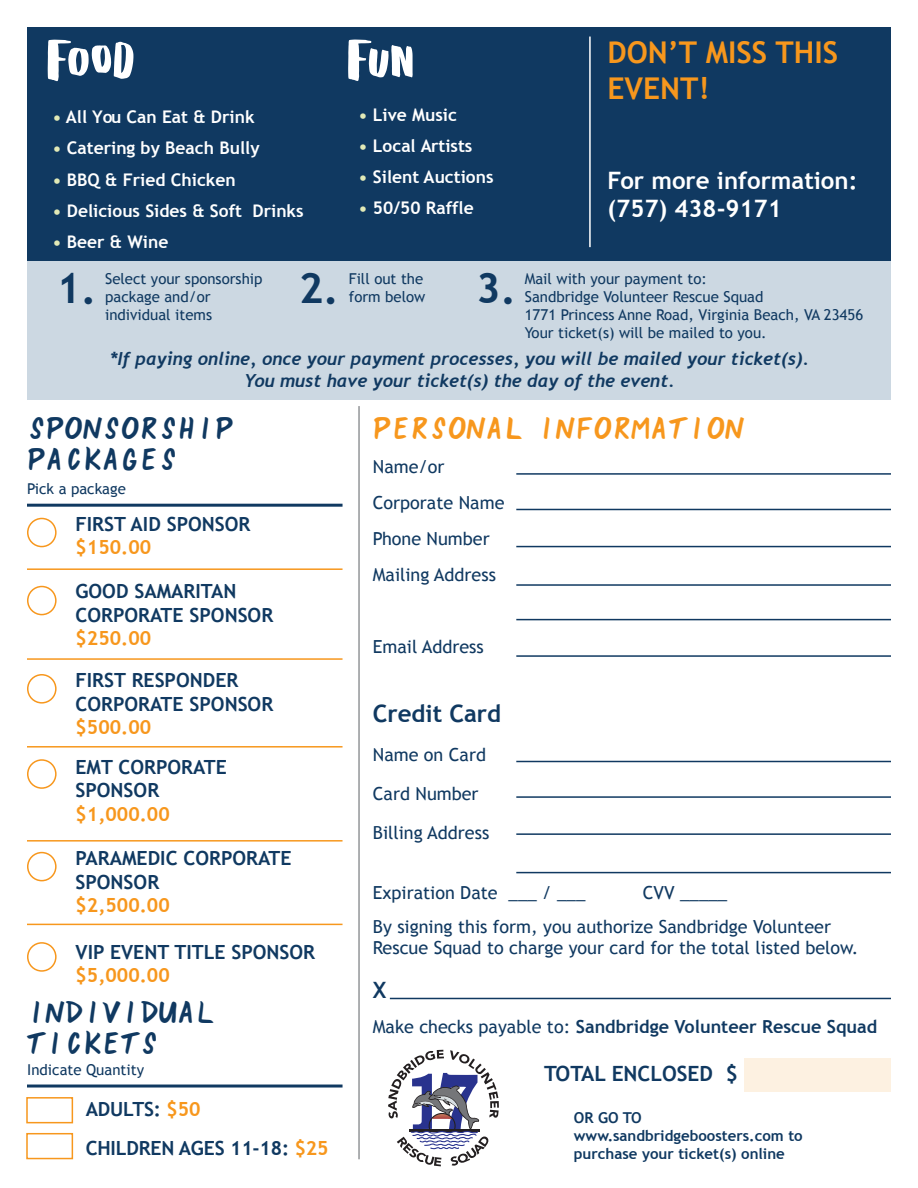
<style>
.page{position:relative;width:918px;height:1188px;background:#fff}
.page>*{position:absolute;margin:0;border:0;box-sizing:border-box;transform-origin:0 0}
.t1{font:700 42px "Trebuchet MS";color:#103961}
.t2{font:31.35px/31.5px "Lazy Hand";color:#103961}
.t3{font:31.35px "Lazy Hand";color:#f7971d}
.t4{font:700 30px/36px "Trebuchet MS";color:#f7971d}
.t5{font:700 24px/28.8px "Trebuchet MS";color:#fff}
.t6{font:700 24px "Trebuchet MS";color:#103961}
.t7{font:700 22.5px "Trebuchet MS";color:#103961}
.t8{font:700 21px "Trebuchet MS";color:#103961}
.t9{font:700 19.5px/23.4px "Trebuchet MS";color:#103961}
.t10{font:700 19.5px "Trebuchet MS";color:#f7971d}
.t11{font:18px/36px "Trebuchet MS";color:#103961}
.t12{font:italic 700 18px/21.6px "Trebuchet";color:#103961;text-align:center}
.t13{font:700 18px "Trebuchet MS";color:#103961}
.t14{font:700 17.4px "Trebuchet MS";color:#fff}
.t15{font:15px/18px "Trebuchet MS";color:#103961}
.t16{font:700 15px/18px "Trebuchet MS";color:#103961}
.s1{color:#e2eab7}
.s2{font-weight:400}
.s3{color:#f7971d}
</style>
<div class="page">
<div style="left:27px;top:27px;width:864px;height:234px;background:#103961"></div>
<hr style="left:516px;top:473px;width:375px;height:2px;background:#103961">
<hr style="left:516px;top:761px;width:375px;height:1px;background:#103961">
<hr style="left:516px;top:509px;width:375px;height:1px;background:#103961">
<hr style="left:516px;top:796px;width:375px;height:2px;background:#103961">
<hr style="left:516px;top:546px;width:375px;height:1px;background:#103961">
<hr style="left:516px;top:833px;width:375px;height:2px;background:#103961">
<hr style="left:516px;top:584px;width:375px;height:2px;background:#103961">
<hr style="left:516px;top:872px;width:375px;height:1px;background:#103961">
<hr style="left:516px;top:619px;width:375px;height:1px;background:#103961">
<hr style="left:516px;top:655px;width:375px;height:2px;background:#103961">
<hr style="left:390px;top:998px;width:501px;height:1px;background:#103961">
<div style="left:744px;top:1058px;width:147px;height:34px;background:#fdf1e1"></div>
<hr style="left:27px;top:568px;width:316px;height:2px;background:#f7971d">
<hr style="left:27px;top:504px;width:316px;height:3px;background:#103961">
<hr style="left:27px;top:1085px;width:316px;height:3px;background:#103961">
<hr style="left:27px;top:658px;width:316px;height:2px;background:#f7971d">
<hr style="left:27px;top:746px;width:316px;height:2px;background:#f7971d">
<hr style="left:27px;top:840px;width:316px;height:2px;background:#f7971d">
<div style="left:27px;top:518px;width:30px;height:29px;border:2px solid #f7971d;border-radius:50%"></div>
<div style="left:27px;top:586px;width:30px;height:29px;border:2px solid #f7971d;border-radius:50%"></div>
<div style="left:27px;top:674px;width:30px;height:30px;border:2px solid #f7971d;border-radius:50%"></div>
<div style="left:27px;top:759px;width:30px;height:30px;border:2px solid #f7971d;border-radius:50%"></div>
<div style="left:27px;top:852px;width:30px;height:29px;border:2px solid #f7971d;border-radius:50%"></div>
<hr style="left:27px;top:924px;width:316px;height:1px;background:#f7971d">
<div style="left:27px;top:942px;width:30px;height:30px;border:2px solid #f7971d;border-radius:50%"></div>
<hr style="left:589px;top:37px;width:2px;height:210px;background:#fff">
<div style="left:27px;top:261px;width:864px;height:139px;background:#ccd8e2"></div>
<div style="left:26px;top:1097px;width:47px;height:26px;border:2px solid #f7971d"></div>
<div style="left:26px;top:1133px;width:47px;height:26px;border:2px solid #f7971d"></div>
<hr style="left:358px;top:406px;width:2px;height:753px;background:#939598">
<svg style="left:388px;top:1050px;width:111px;height:116px"></svg>
<svg style="left:48px;top:40px;width:85px;height:41px"></svg>
<svg style="left:348px;top:40px;width:65px;height:41px"></svg>
<p class="t14" style="left:52px;top:106px;width:204px"><span class="s1">•</span> All You Can Eat &amp; Drink</p>
<p class="t14" style="left:52px;top:137px;width:209px"><span class="s1">•</span> Catering by Beach Bully</p>
<p class="t14" style="left:52px;top:169px;width:185px"><span class="s1">•</span> BBQ &amp; Fried Chicken</p>
<p class="t14" style="left:52px;top:200px;width:253px"><span class="s1">•</span> Delicious Sides &amp; Soft Drinks</p>
<p class="t14" style="left:52px;top:231px;width:117px"><span class="s1">•</span> Beer &amp; Wine</p>
<p class="t14" style="left:359px;top:104px;width:100px"><span class="s1">•</span> Live Music</p>
<p class="t14" style="left:359px;top:135px;width:115px"><span class="s1">•</span> Local Artists</p>
<p class="t14" style="left:359px;top:166px;width:137px"><span class="s1">•</span> Silent Auctions</p>
<p class="t14" style="left:359px;top:197px;width:117px"><span class="s1">•</span> 50/50 Raffle</p>
<h3 class="t4" style="left:608px;top:34px;width:232px">DON’T MISS THIS<br>EVENT!</h3>
<h3 class="t5" style="left:608px;top:166px;width:252px">For more information: (757) 438-9171</h3>
<p class="t15" style="left:105px;top:269px;width:159px">Select your sponsorship package and/or individual items</p>
<p class="t15" style="left:349px;top:269px;width:78px">Fill out the form below</p>
<p class="t15" style="left:525px;top:269px;width:340px">Mail with your payment to:<br>Sandbridge Volunteer Rescue Squad<br>1771 Princess Anne Road, Virginia Beach, VA 23456<br>Your ticket(s) will be mailed to you.</p>
<h1 class="t1" style="left:57px;top:262px;width:42px">1.</h1>
<h1 class="t1" style="left:299px;top:262px;width:42px">2.</h1>
<h1 class="t1" style="left:476px;top:262px;width:42px">3.</h1>
<p class="t12" style="left:110px;top:348px;width:701px">*If paying online, once your payment processes, you will be mailed your ticket(s).<br>You must have your ticket(s) the day of the event.</p>
<h2 class="t2" style="left:27px;top:414px;width:208px">SPONSORSHIP<br>PACKAGES</h2>
<h2 class="t3" style="left:373px;top:414px;width:373px">PERSONAL INFORMATION</h2>
<p class="t11" style="left:373px;top:449px;width:133px">Name/or<br>Corporate Name<br>Phone Number<br>Mailing Address</p>
<p class="t15" style="left:27px;top:480px;width:100px">Pick a package</p>
<h3 class="t9" style="left:76px;top:512px;width:176px">FIRST AID SPONSOR</h3>
<h3 class="t10" style="left:76px;top:535px;width:77px">$150.00</h3>
<h3 class="t9" style="left:76px;top:580px;width:199px">GOOD SAMARITAN<br>CORPORATE SPONSOR</h3>
<h3 class="t10" style="left:76px;top:626px;width:77px">$250.00</h3>
<h3 class="t9" style="left:76px;top:669px;width:199px">FIRST RESPONDER<br>CORPORATE SPONSOR</h3>
<h3 class="t10" style="left:76px;top:715px;width:77px">$500.00</h3>
<h3 class="t9" style="left:76px;top:755px;width:153px">EMT CORPORATE<br>SPONSOR</h3>
<h3 class="t10" style="left:76px;top:802px;width:96px">$1,000.00</h3>
<h3 class="t9" style="left:76px;top:846px;width:218px">PARAMEDIC CORPORATE<br>SPONSOR</h3>
<h3 class="t10" style="left:76px;top:893px;width:96px">$2,500.00</h3>
<h3 class="t9" style="left:76px;top:940px;width:241px">VIP EVENT TITLE SPONSOR</h3>
<h3 class="t10" style="left:76px;top:963px;width:96px">$5,000.00</h3>
<p class="t11" style="left:373px;top:629px;width:112px">Email Address</p>
<h3 class="t6" style="left:373px;top:698px;width:130px">Credit Card</h3>
<p class="t11" style="left:373px;top:735px;width:118px;line-height:39px">Name on Card<br>Card Number<br>Billing Address</p>
<p class="t11" style="left:373px;top:876px;width:460px;line-height:33.6px;text-indent:270px">CVV _____<br>By signing this form, you authorize Sandbridge Volunteer</p>
<p class="t11" style="left:373px;top:930px;width:487px">Rescue Squad to charge your card for the total listed below.</p>
<h3 class="t7" style="left:373px;top:976px;width:15px">X</h3>
<p class="t13" style="left:373px;top:1015px;width:506px"><span class="s2">Make checks payable to:</span> Sandbridge Volunteer Rescue Squad</p>
<p class="t11" style="left:373px;top:875px;width:214px">Expiration Date ___ / ___</p>
<h2 class="t2" style="left:27px;top:998px;width:190px">INDIVIDUAL<br>TICKETS</h2>
<p class="t15" style="left:27px;top:1061px;width:118px">Indicate Quantity</p>
<h3 class="t9" style="left:86px;top:1090px;width:244px;line-height:39px">ADULTS: <span class="s3">$50<br></span>CHILDREN AGES 11-18: <span class="s3">$25</span></h3>
<h3 class="t8" style="left:544px;top:1060px;width:195px">TOTAL ENCLOSED $</h3>
<p class="t16" style="left:574px;top:1109px;width:230px">OR GO TO www.sandbridgeboosters.com to purchase your ticket(s) online</p>
</div>
